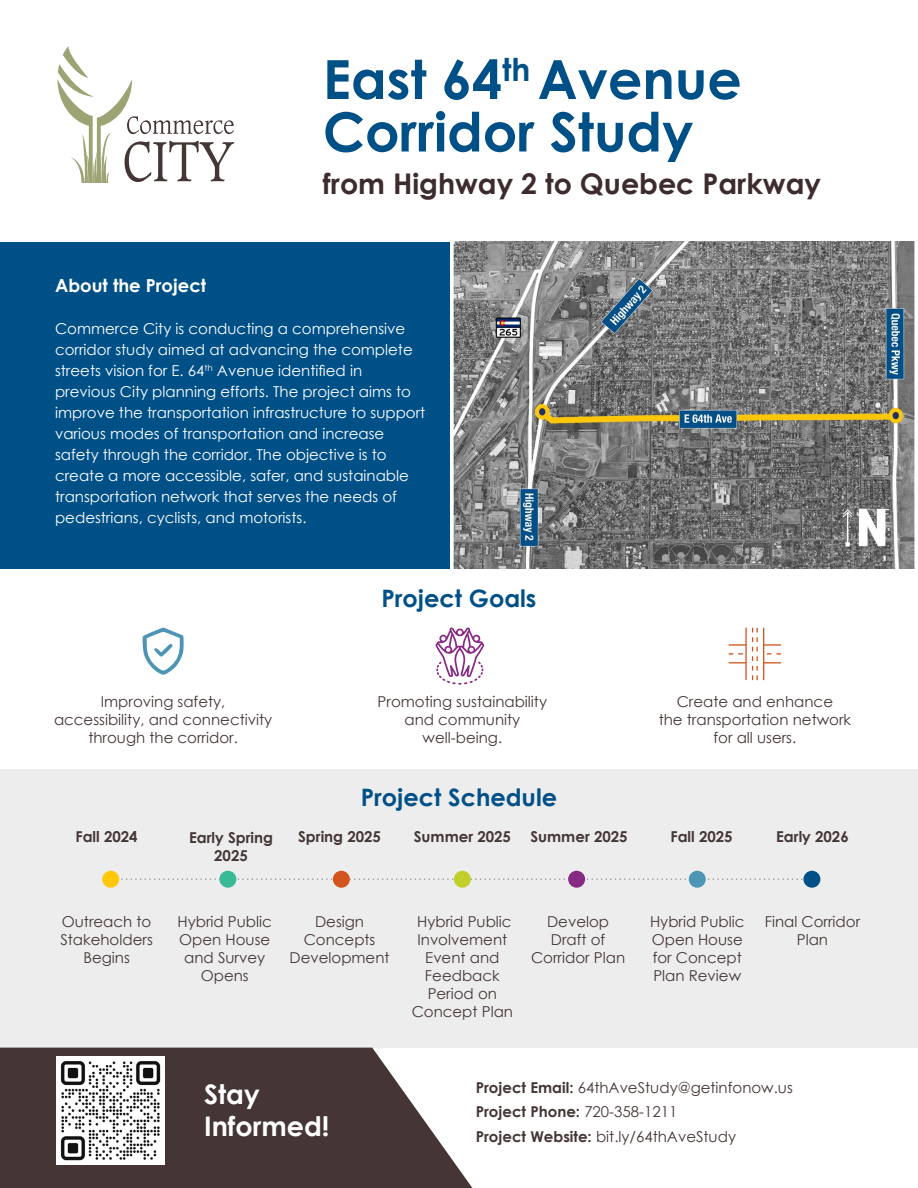
<style>
.page{position:relative;width:918px;height:1188px;background:#fff}
.page>*{position:absolute;margin:0;border:0;box-sizing:border-box;transform-origin:0 0}
.t1{font:700 54px/52.5px "Century Gothic";color:#005088}
.t2{font:700 28.5px "Century Gothic";color:#3d2b2d}
.t3{font:700 27px/32.4px "Century Gothic";color:#fff}
.t4{font:700 24px "Century Gothic";color:#005088}
.t5{font:700 18px "Century Gothic";color:#fff}
.t6{font:15px/18px "Century Gothic";color:#453635;text-align:center}
.t7{font:15px/21px "Century Gothic";color:#fff}
.t8{font:700 15px "Century Gothic";color:#453635}
.s1{font-weight:700}
.s2{font-weight:400}
</style>
<div class="page">
<div style="left:0;top:770px;width:918px;height:278px;background:#ededee"></div>
<div style="left:0;top:242px;width:459px;height:326px;background:#005088"></div>
<svg style="left:57px;top:46px;width:177px;height:137px"></svg>
<svg style="left:0;top:1048px;width:472px;height:140px;background:#5d504f"></svg>
<img style="left:57px;top:1056px;width:108px;height:108px">
<img style="left:451px;top:242px;width:464px;height:326px">
<svg style="left:142px;top:627px;width:42px;height:48px"></svg>
<svg style="left:729px;top:628px;width:52px;height:52px"></svg>
<svg style="left:435px;top:627px;width:49px;height:58px"></svg>
<svg style="left:119px;top:878px;width:684px;height:2px"></svg>
<div style="left:102px;top:871px;width:17px;height:17px;background:#ffc709;border-radius:50%"></div>
<div style="left:454px;top:871px;width:17px;height:17px;background:#c0cf29;border-radius:50%"></div>
<div style="left:219px;top:871px;width:17px;height:17px;background:#37ba95;border-radius:50%"></div>
<div style="left:568px;top:871px;width:17px;height:17px;background:#872a84;border-radius:50%"></div>
<div style="left:333px;top:871px;width:17px;height:17px;background:#d3551d;border-radius:50%"></div>
<div style="left:689px;top:871px;width:17px;height:17px;background:#4c95b5;border-radius:50%"></div>
<div style="left:803px;top:871px;width:17px;height:17px;background:#005088;border-radius:50%"></div>
<p class="t1" style="left:323px;top:51px;width:420px">East 64<sup>th</sup> Avenue<br>Corridor Study</p>
<p class="t2" style="left:323px;top:162px;width:500px">from Highway 2 to Quebec Parkway</p>
<p class="t5" style="left:55px;top:272px;width:153px">About the Project</p>
<p class="t7" style="left:55px;top:318px;width:372px">Commerce City is conducting a comprehensive corridor study aimed at advancing the complete streets vision for E. 64<sup>th</sup> Avenue identified in previous City planning efforts. The project aims to improve the transportation infrastructure to support various modes of transportation and increase safety through the corridor. The objective is to create a more accessible, safer, and sustainable transportation network that serves the needs of pedestrians, cyclists, and motorists.</p>
<p class="t4" style="left:381px;top:580px;width:157px">Project Goals</p>
<p class="t6" style="left:54px;top:692px;width:220px">Improving safety, accessibility, and connectivity through the corridor.</p>
<p class="t6" style="left:378px;top:692px;width:171px">Promoting sustainability and community well-being.</p>
<p class="t6" style="left:659px;top:692px;width:194px">Create and enhance<br>the transportation network for all users.</p>
<p class="t4" style="left:361px;top:779px;width:198px">Project Schedule</p>
<p class="t8" style="left:76px;top:826px;width:64px">Fall 2024</p>
<p class="t8" style="left:189px;top:826px;width:85px">Early Spring</p>
<p class="t8" style="left:298px;top:826px;width:84px">Spring 2025</p>
<p class="t8" style="left:414px;top:826px;width:99px">Summer 2025</p>
<p class="t8" style="left:530px;top:826px;width:99px">Summer 2025</p>
<p class="t8" style="left:671px;top:826px;width:64px">Fall 2025</p>
<p class="t8" style="left:776px;top:826px;width:74px">Early 2026</p>
<p class="t8" style="left:214px;top:844px;width:35px">2025</p>
<p class="t6" style="left:60px;top:913px;width:94px">Outreach to<br>Stakeholders<br>Begins</p>
<p class="t6" style="left:178px;top:913px;width:96px">Hybrid Public<br>Open House and Survey<br>Opens</p>
<p class="t6" style="left:290px;top:913px;width:102px">Design<br>Concepts<br>Development</p>
<p class="t6" style="left:412px;top:913px;width:103px">Hybrid Public<br>Involvement<br>Event and<br>Feedback<br>Period on<br>Concept Plan</p>
<p class="t6" style="left:531px;top:913px;width:96px">Develop<br>Draft of<br>Corridor Plan</p>
<p class="t6" style="left:650px;top:913px;width:96px;text-align:left">Hybrid Public<br>Open House for Concept<br>Plan Review</p>
<p class="t6" style="left:765px;top:913px;width:97px">Final Corridor<br>Plan</p>
<p class="t3" style="left:204px;top:1077px;width:127px">Stay<br>Informed!</p>
<p class="t6" style="left:476px;top:1078px;width:319px"><span class="s1">Project Email:</span> 64thAveStudy@getinfonow.us</p>
<p class="t8" style="left:476px;top:1101px;width:203px">Project Phone: <span class="s2">720-358-1211</span></p>
<p class="t6" style="left:476px;top:1127px;width:262px"><span class="s1">Project Website:</span> bit.ly/64thAveStudy</p>
</div>
